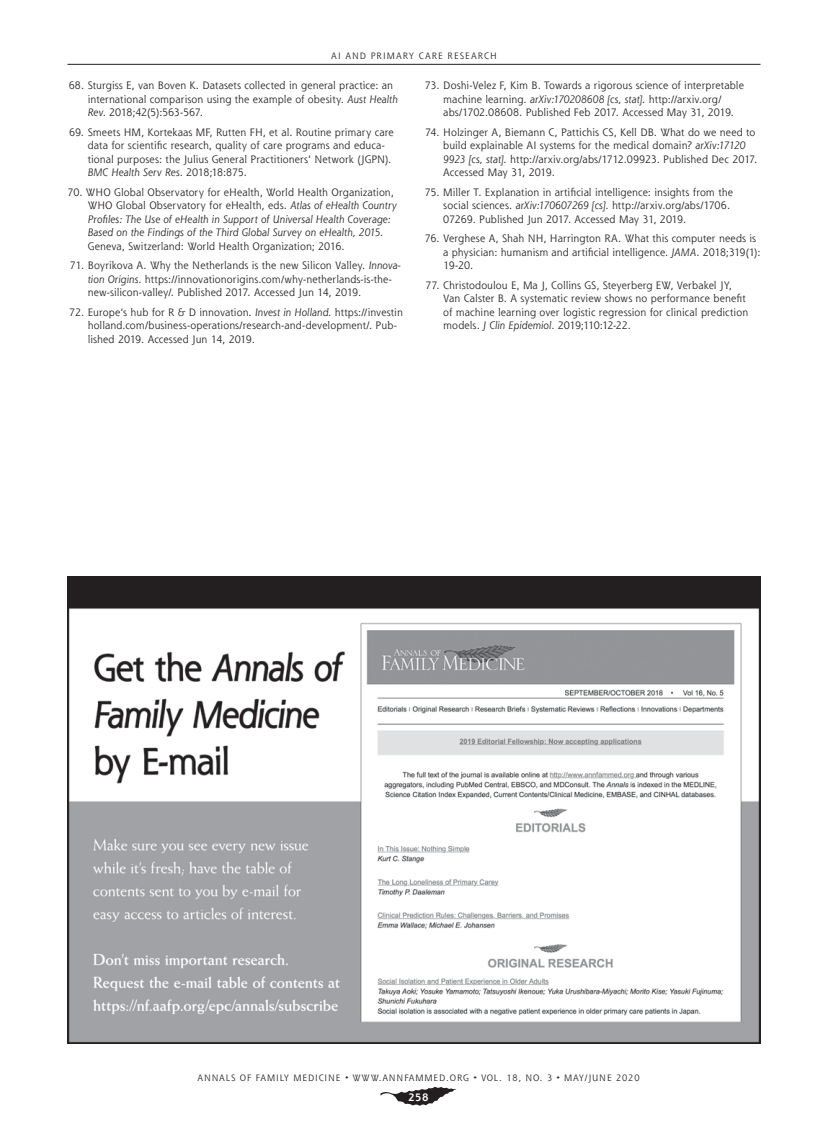
<style>
.page{position:relative;width:837px;height:1134px;background:#fff}
.page>*{position:absolute;margin:0;border:0;box-sizing:border-box;transform-origin:0 0}
.t1{font:10.5px/13.5px "Shannon Std";letter-spacing:.01em;color:#231f20}
.t2{font:700 10.5px "Shannon Std";color:#fff}
.t3{font:9px "Shannon Std";letter-spacing:.1em;color:#231f20}
.t4{font:9px "Shannon Std";letter-spacing:.12em;color:#231f20}
.s1{font-style:italic}
</style>
<div class="page">
<hr style="left:68px;top:64px;width:692px;height:1px;background:#231f20">
<svg style="left:380px;top:1087px;width:77px;height:19px"></svg>
<img style="left:68px;top:576px;width:692px;height:468px">
<p class="t4" style="left:331px;top:51px;width:167px">AI AND PRIMARY CARE RESEARCH</p>
<p class="t1" style="left:88px;top:78px;width:312px;text-indent:-19px">68. Sturgiss E, van Boven K. Datasets collected in general practice: an international comparison using the example of obesity. <span class="s1">Aust Health<br>Rev</span>. 2018;42(5):563-567.</p>
<p class="t1" style="left:88px;top:125px;width:308px;text-indent:-19px">69. Smeets HM, Kortekaas MF, Rutten FH, et al. Routine primary care data for scientific research, quality of care programs and educa&shy;tional purposes: the Julius General Practitioners’ Network (JGPN).<br><span class="s1">BMC Health Serv Res</span>. 2018;18:875.</p>
<p class="t1" style="left:88px;top:185px;width:311px;text-indent:-20px">70. WHO Global Observatory for eHealth, World Health Organization, WHO Global Observatory for eHealth, eds. <span class="s1">Atlas of eHealth Country Profiles: The Use of eHealth in Support of Universal Health Coverage:<br>Based on the Findings of the Third Global Survey on eHealth, 2015</span>.<br>Geneva, Switzerland: World Health Organization; 2016.</p>
<p class="t1" style="left:88px;top:258px;width:315px;text-indent:-18px">71. Boyrikova A. Why the Netherlands is the new Silicon Valley. <span class="s1">Innova&shy;tion Origins</span>. https://innovationorigins.com/why-netherlands-is-the&shy;new-silicon-valley/. Published 2017. Accessed Jun 14, 2019.</p>
<p class="t1" style="left:88px;top:305px;width:317px;text-indent:-18px">72. Europe’s hub for R &amp; D innovation. <span class="s1">Invest in Holland</span>. https://investin holland.com/business-operations/research-and-development/. Pub&shy;lished 2019. Accessed Jun 14, 2019.</p>
<p class="t1" style="left:443px;top:78px;width:302px;text-indent:-18px">73. Doshi-Velez F, Kim B. Towards a rigorous science of interpretable machine learning. <span class="s1">arXiv:170208608 [cs, stat]</span>. http://arxiv.org/ abs/1702.08608. Published Feb 2017. Accessed May 31, 2019.</p>
<p class="t1" style="left:443px;top:125px;width:316px;text-indent:-18px">74. Holzinger A, Biemann C, Pattichis CS, Kell DB. What do we need to build explainable AI systems for the medical domain? <span class="s1">arXiv:17120<br>9923 [cs, stat]</span>. http://arxiv.org/abs/1712.09923. Published Dec 2017.<br>Accessed May 31, 2019.</p>
<p class="t1" style="left:443px;top:185px;width:291px;text-indent:-19px">75. Miller T. Explanation in artificial intelligence: insights from the social sciences. <span class="s1">arXiv:170607269 [cs]</span>. http://arxiv.org/abs/1706.<br>07269. Published Jun 2017. Accessed May 31, 2019.</p>
<p class="t1" style="left:443px;top:231px;width:319px;text-indent:-19px">76. Verghese A, Shah NH, Harrington RA. What this computer needs is a physician: humanism and artificial intelligence. <span class="s1">JAMA</span>. 2018;319(1):<br>19-20.</p>
<p class="t1" style="left:443px;top:278px;width:306px;text-indent:-18px">77. Christodoulou E, Ma J, Collins GS, Steyerberg EW, Verbakel JY, Van Calster B. A systematic review shows no performance benefit of machine learning over logistic regression for clinical prediction models. <span class="s1">J Clin Epidemiol</span>. 2019;110:12-22.</p>
<p class="t3" style="left:197px;top:1072px;width:444px">ANNALS OF FAMILY MEDICINE ✦ WWW.ANNFAMMED.ORG ✦ VOL. 18, NO. 3 ✦ MAY/JUNE 2020</p>
<p class="t2" style="left:408px;top:1090px;width:22px">258</p>
</div>
